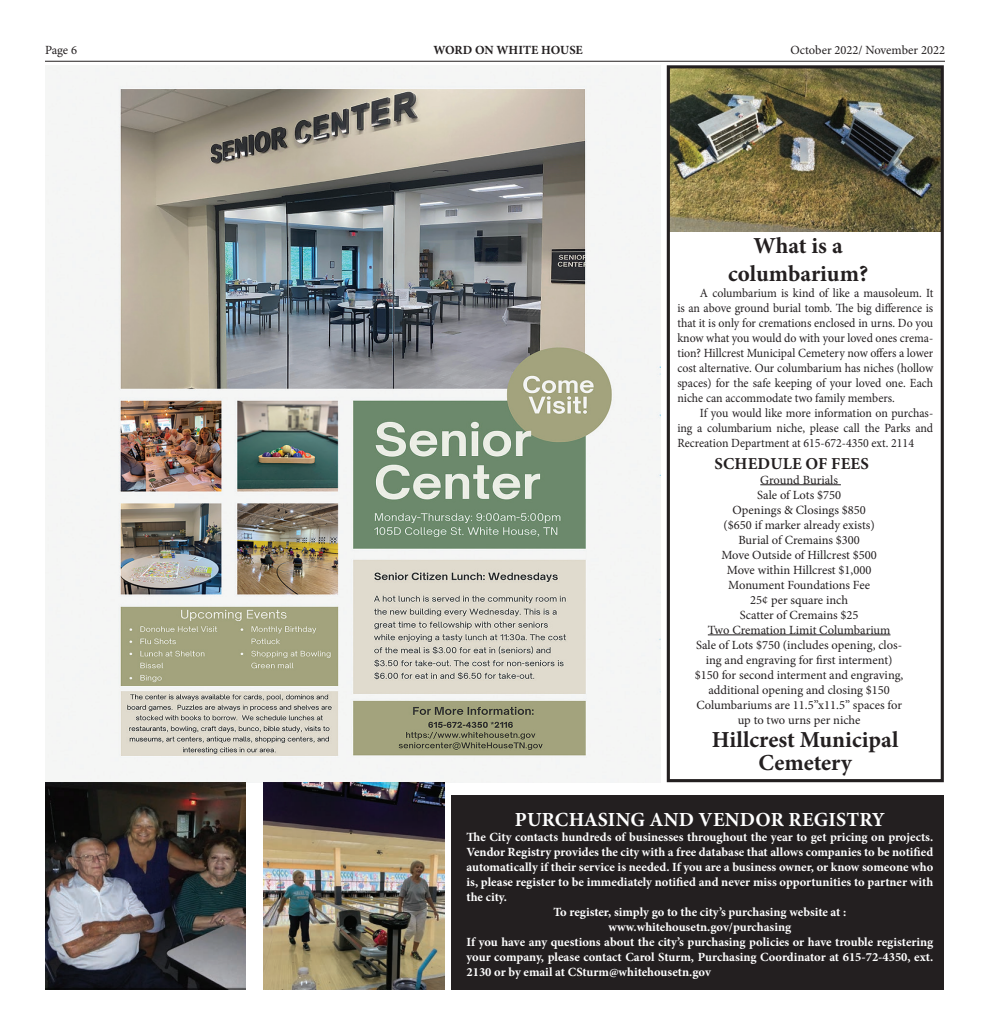
<style>
.page{position:relative;width:990px;height:1035px;background:#fff}
.page>*{position:absolute;margin:0;border:0;box-sizing:border-box;transform-origin:0 0}
.t1{font:700 22.88px "Minion Pro";color:#231f20}
.t2{font:700 20px "Minion Pro";letter-spacing:.01em;color:#fff}
.t3{font:700 16.62px "Minion Pro";letter-spacing:.01em;color:#231f20}
.t4{font:700 12.5px/15px "Minion Pro";color:#fff;text-align:justify}
.t5{font:12.5px/15px "Minion Pro";color:#231f20;text-align:justify;scale:.95 1}
.t6{font:12.5px/15px "Minion Pro";color:#231f20;text-align:center}
.t7{font:700 12.5px "Minion Pro";letter-spacing:-.005em;color:#231f20}
</style>
<div class="page">
<hr style="left:45px;top:61px;width:900px;height:1px;background:#231f20">
<img style="left:671px;top:69px;width:269px;height:162px">
<div style="left:667px;top:65px;width:277px;height:717px;border:3px solid #231f20"></div>
<hr style="left:760px;top:484px;width:81px;height:1px;background:#231f20">
<hr style="left:708px;top:635px;width:183px;height:1px;background:#231f20">
<div style="left:452px;top:795px;width:492px;height:194px;background:#231f20"></div>
<img style="left:45px;top:65px;width:616px;height:717px">
<img style="left:45px;top:782px;width:201px;height:207px">
<img style="left:264px;top:782px;width:180px;height:208px">
<p class="t6" style="left:45px;top:43px;width:34px">Page 6</p>
<p class="t7" style="left:433px;top:41px;width:151px">WORD ON WHITE HOUSE</p>
<p class="t6" style="left:790px;top:43px;width:156px">October 2022/ November 2022</p>
<p class="t1" style="left:754px;top:230px;width:91px">What is a</p>
<p class="t1" style="left:728px;top:257px;width:142px">columbarium?</p>
<p class="t5" style="left:677px;top:286px;width:271px;text-indent:23px">A columbarium is kind of like a mausoleum. It is an above ground burial tomb. The big difference is that it is only for cremations enclosed in urns. Do you know what you would do with your loved ones crema&shy;tion? Hillcrest Municipal Cemetery now offers a lower cost alternative. Our columbarium has niches (hollow spaces) for the safe keeping of your loved one. Each niche can accommodate two family members.</p>
<p class="t5" style="left:677px;top:406px;width:271px;text-indent:23px">If you would like more information on purchas&shy;ing a columbarium niche, please call the Parks and Recreation Department at 615-672-4350 ext. 2114</p>
<p class="t3" style="left:715px;top:451px;width:156px">SCHEDULE OF FEES</p>
<p class="t6" style="left:760px;top:472px;width:79px">Ground Burials</p>
<p class="t6" style="left:757px;top:487px;width:85px">Sale of Lots $750</p>
<p class="t6" style="left:733px;top:502px;width:135px">Openings &amp; Closings $850</p>
<p class="t6" style="left:724px;top:517px;width:153px">($650 if marker already exists)</p>
<p class="t6" style="left:738px;top:532px;width:123px">Burial of Cremains $300</p>
<p class="t6" style="left:721px;top:547px;width:157px">Move Outside of Hillcrest $500</p>
<p class="t6" style="left:727px;top:562px;width:146px">Move within Hillcrest $1,000</p>
<p class="t6" style="left:728px;top:577px;width:143px">Monument Foundations Fee</p>
<p class="t6" style="left:750px;top:592px;width:100px">25¢ per square inch</p>
<p class="t6" style="left:740px;top:607px;width:120px">Scatter of Cremains $25</p>
<p class="t6" style="left:708px;top:622px;width:184px">Two Cremation Limit Columbarium</p>
<p class="t6" style="left:696px;top:637px;width:208px">Sale of Lots $750 (includes opening, clos&shy;ing and engraving for first interment)</p>
<p class="t6" style="left:695px;top:667px;width:210px">$150 for second interment and engraving, additional opening and closing $150</p>
<p class="t6" style="left:696px;top:697px;width:207px">Columbariums are 11.5”x11.5” spaces for up to two urns per niche</p>
<p class="t1" style="left:712px;top:724px;width:188px">Hillcrest Municipal</p>
<p class="t1" style="left:758px;top:747px;width:95px">Cemetery</p>
<p class="t2" style="left:515px;top:805px;width:371px">PURCHASING AND VENDOR REGISTRY</p>
<p class="t4" style="left:467px;top:829px;width:468px">The City contacts hundreds of businesses throughout the year to get pricing on projects.<br>Vendor Registry provides the city with a free database that allows companies to be notified automatically if their service is needed. If you are a business owner, or know someone who is, please register to be immediately notified and never miss opportunities to partner with the city.</p>
<p class="t4" style="left:553px;top:904px;width:295px">To register, simply go to the city’s purchasing website at :</p>
<p class="t4" style="left:609px;top:919px;width:184px">www.whitehousetn.gov/purchasing</p>
<p class="t4" style="left:467px;top:934px;width:468px">If you have any questions about the city’s purchasing policies or have trouble registering your company, please contact Carol Sturm, Purchasing Coordinator at 615-72-4350, ext.<br>2130 or by email at CSturm@whitehousetn.gov</p>
</div>
